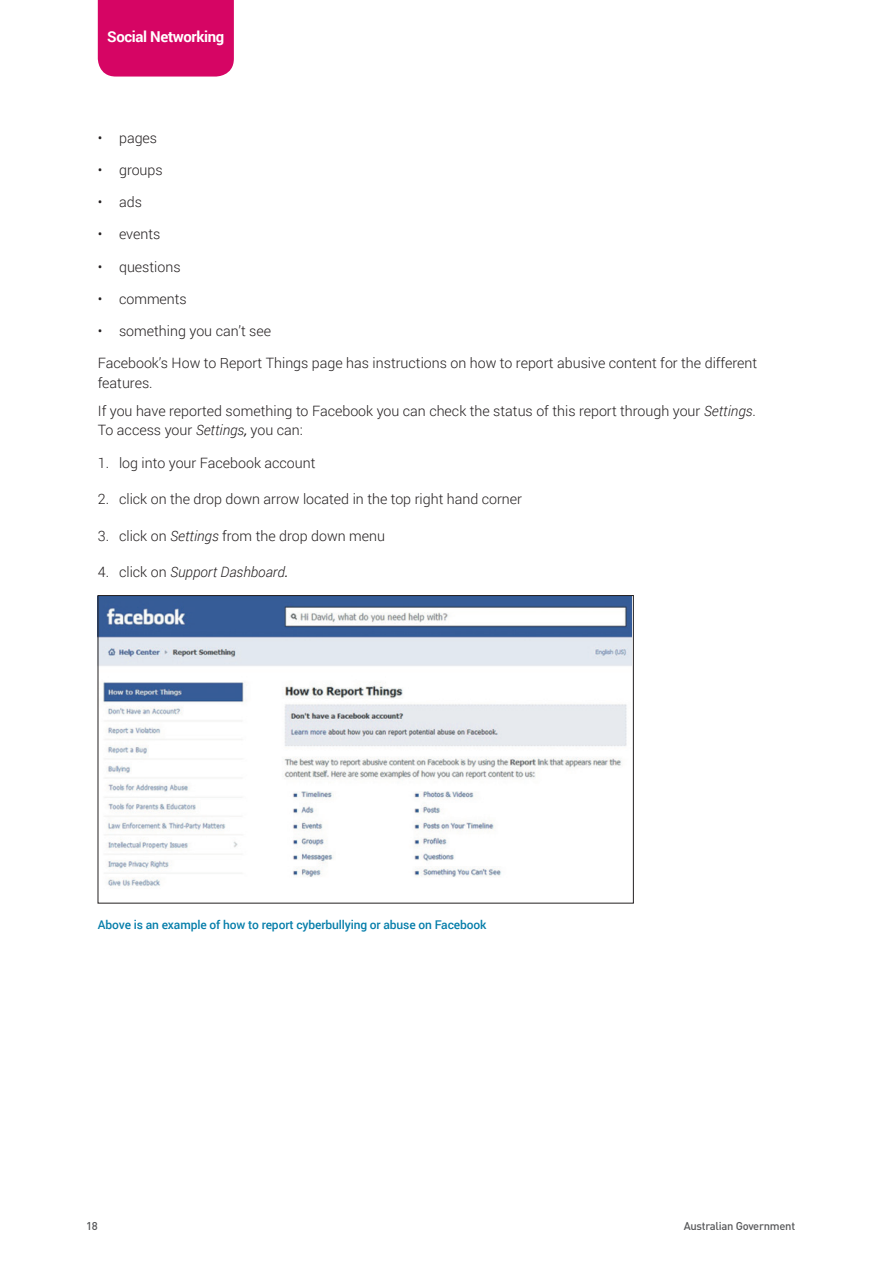
<style>
.page{position:relative;width:893px;height:1263px;background:#fff}
.page>*{position:absolute;margin:0;border:0;box-sizing:border-box;transform-origin:0 0}
.t1{font:700 15px "Roboto";letter-spacing:-.025em;color:#fff}
.t2{font:300 14.25px/19.5px "Roboto";color:#231f20}
.t3{font:italic 300 14.25px "Roboto";color:#231f20}
.t4{font:500 12px "Roboto";letter-spacing:-.01em;color:#067eaa}
.t5{font:500 11.25px "DIN";letter-spacing:-.025em;color:#57585a}
.s1{font-style:italic}
.s2{font-weight:400;font-style:italic}
.s3{font-style:normal}
.s4{font-weight:400}
</style>
<div class="page">
<div style="left:98px;top:0;width:136px;height:77px;background:#d60564"></div>
<img style="left:100px;top:597px;width:531px;height:291px">
<div style="left:98px;top:595px;width:536px;height:308px;border:1px solid #231f20"></div>
<p class="t1" style="left:107px;top:26px;width:119px">Social Networking</p>
<p class="t2" style="left:98px;top:127px;width:61px">• pages</p>
<p class="t2" style="left:98px;top:159px;width:66px">• groups</p>
<p class="t2" style="left:98px;top:192px;width:46px">• ads</p>
<p class="t2" style="left:98px;top:224px;width:64px">• events</p>
<p class="t2" style="left:98px;top:256px;width:84px">• questions</p>
<p class="t2" style="left:98px;top:289px;width:91px">• comments</p>
<p class="t2" style="left:98px;top:321px;width:175px">• something you can’t see</p>
<p class="t2" style="left:98px;top:353px;width:661px">Facebook’s How to Report Things page has instructions on how to report abusive content for the different features.</p>
<p class="t2" style="left:98px;top:401px;width:660px">If you have reported something to Facebook you can check the status of this report through your <span class="s1">Settings</span>.<br>To access your <span class="s1">Settings</span><span class="s2">,</span> you can:</p>
<p class="t2" style="left:98px;top:452px;width:219px">1. log into your Facebook account</p>
<p class="t2" style="left:98px;top:489px;width:426px">2. click on the drop down arrow located in the top right hand corner</p>
<p class="t2" style="left:98px;top:525px;width:289px">3. click on <span class="s1">Settings</span> from the drop down menu</p>
<p class="t3" style="left:98px;top:562px;width:192px"><span class="s3">4. click on</span> Support Dashboard<span class="s4">.</span></p>
<p class="t4" style="left:98px;top:916px;width:390px">Above is an example of how to report cyberbullying or abuse on Facebook</p>
<p class="t5" style="left:86px;top:1218px;width:13px">18</p>
<p class="t5" style="left:684px;top:1218px;width:113px">Australian Government</p>
</div>
